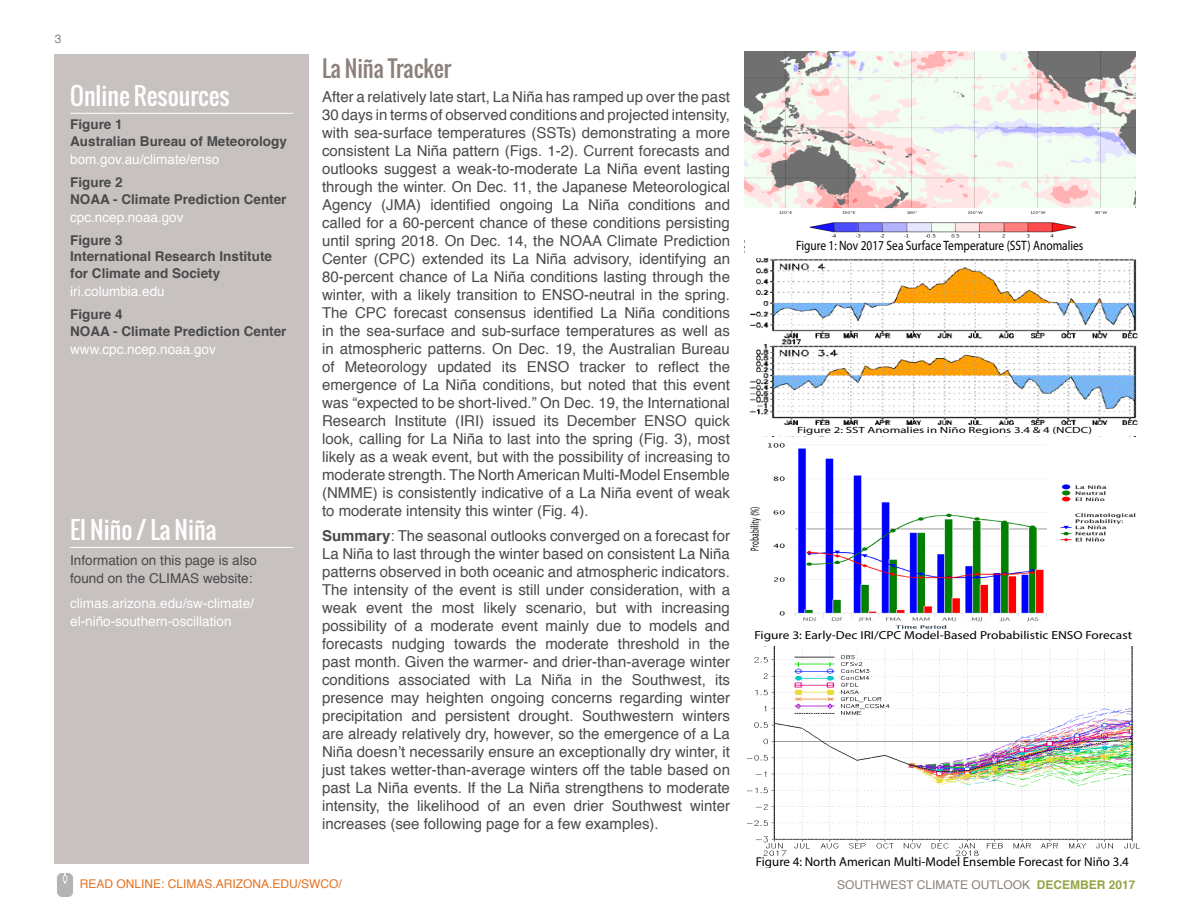
<style>
.page{position:relative;width:1188px;height:918px;background:#fff}
.page>*{position:absolute;margin:0;border:0;box-sizing:border-box;transform-origin:0 0}
.headline_white___ru{font:24px "Oswald";color:#fff}
.headline{font:22.5px "Oswald";color:#8c807a}
.body{font:15px/18px "Helvetica";color:#494a4a;text-align:justify}
.t1{font:13.65px "Myriad Pro";color:#000;scale:.84 1}
.subhead{font:700 13.5px/16.5px "Helvetica";color:#494a4a}
.body-2{font:13.5px/18px "Helvetica";color:#fff}
.body-3{font:13.5px/18px "Helvetica";color:#494a4a}
.subhead-2{font:13.5px "Helvetica";color:#fff}
.t2{font:12.9px "Myriad Pro";color:#000}
.t3{font:12px "Helvetica";color:#8c807a}
.t4{font:12px "Helvetica";color:#e4701e}
.t5{font:11.7px "Myriad Pro";color:#000;scale:1.15 1}
.t6{font:9px "Myriad Pro";color:#000;scale:1.43 1}
.s1{font-weight:700}
.s2{font-weight:700;color:#93a445}
</style>
<div class="page">
<img style="left:57px;top:874px;width:16px;height:22px">
<div style="left:54px;top:54px;width:255px;height:810px;background:#c7c1c0"></div>
<hr style="left:70px;top:113px;width:223px;height:1px;background:#fff">
<hr style="left:70px;top:547px;width:223px;height:1px;background:#fff">
<img style="left:745px;top:51px;width:390px;height:187px">
<img style="left:749px;top:259px;width:389px;height:166px">
<img style="left:749px;top:443px;width:387px;height:186px">
<img style="left:747px;top:646px;width:393px;height:210px">
<p class="t3" style="left:55px;top:30px;width:8px">3</p>
<p class="headline_white___ru" style="left:70px;top:78px;width:161px">Online Resources</p>
<p class="subhead" style="left:70px;top:117px;width:54px">Figure 1</p>
<p class="subhead" style="left:70px;top:133px;width:218px">Australian Bureau of Meteorology</p>
<p class="body-2" style="left:70px;top:151px;width:151px">bom.gov.au/climate/enso</p>
<p class="subhead" style="left:70px;top:174px;width:54px">Figure 2</p>
<p class="subhead" style="left:70px;top:191px;width:218px">NOAA - Climate Prediction Center</p>
<p class="subhead-2" style="left:70px;top:207px;width:115px">cpc.ncep.noaa.gov</p>
<p class="subhead" style="left:70px;top:232px;width:54px">Figure 3</p>
<p class="subhead" style="left:70px;top:249px;width:203px">International Research Institute for Climate and Society</p>
<p class="body-2" style="left:70px;top:283px;width:96px">iri.columbia.edu</p>
<p class="subhead" style="left:70px;top:306px;width:54px">Figure 4</p>
<p class="subhead" style="left:70px;top:323px;width:218px">NOAA - Climate Prediction Center</p>
<p class="subhead-2" style="left:70px;top:339px;width:147px">www.cpc.ncep.noaa.gov</p>
<p class="headline_white___ru" style="left:70px;top:512px;width:148px">El Niño / La Niña</p>
<p class="body-3" style="left:70px;top:552px;width:188px">Information on this page is also found on the CLIMAS website:</p>
<p class="body-2" style="left:70px;top:594px;width:185px">climas.arizona.edu/sw-climate/ el-niño-southern-oscillation</p>
<p class="headline" style="left:322px;top:51px;width:131px">La Niña Tracker</p>
<p class="body" style="left:322px;top:89px;width:410px">After a relatively late start, La Niña has ramped up over the past 30 days in terms of observed conditions and projected intensity, with sea-surface temperatures (SSTs) demonstrating a more consistent La Niña pattern (Figs. 1-2). Current forecasts and outlooks suggest a weak-to-moderate La Niña event lasting through the winter. On Dec. 11, the Japanese Meteorological Agency (JMA) identified ongoing La Niña conditions and called for a 60-percent chance of these conditions persisting until spring 2018. On Dec. 14, the NOAA Climate Prediction Center (CPC) extended its La Niña advisory, identifying an 80-percent chance of La Niña conditions lasting through the winter, with a likely transition to ENSO-neutral in the spring.<br>The CPC forecast consensus identified La Niña conditions in the sea-surface and sub-surface temperatures as well as in atmospheric patterns. On Dec. 19, the Australian Bureau of Meteorology updated its ENSO tracker to reflect the emergence of La Niña conditions, but noted that this event was “expected to be short-lived.” On Dec. 19, the International Research Institute (IRI) issued its December ENSO quick look, calling for La Niña to last into the spring (Fig. 3), most likely as a weak event, but with the possibility of increasing to moderate strength. The North American Multi-Model Ensemble (NMME) is consistently indicative of a La Niña event of weak to moderate intensity this winter (Fig. 4).</p>
<p class="body" style="left:322px;top:527px;width:410px"><span class="s1">Summary</span>: The seasonal outlooks converged on a forecast for La Niña to last through the winter based on consistent La Niña patterns observed in both oceanic and atmospheric indicators.<br>The intensity of the event is still under consideration, with a weak event the most likely scenario, but with increasing possibility of a moderate event mainly due to models and forecasts nudging towards the moderate threshold in the past month. Given the warmer- and drier-than-average winter conditions associated with La Niña in the Southwest, its presence may heighten ongoing concerns regarding winter precipitation and persistent drought. Southwestern winters are already relatively dry, however, so the emergence of a La Niña doesn’t necessarily ensure an exceptionally dry winter, it just takes wetter-than-average winters off the table based on past La Niña events. If the La Niña strengthens to moderate intensity, the likelihood of an even drier Southwest winter increases (see following page for a few examples).</p>
<p class="t4" style="left:80px;top:875px;width:264px">READ ONLINE: CLIMAS.ARIZONA.EDU/SWCO/</p>
<p class="t1" style="left:796px;top:237px;width:343px">Figure 1: Nov 2017 Sea Surface Temperature (SST) Anomalies</p>
<p class="t6" style="left:797px;top:424px;width:208px">Figure 2: SST Anomalies in Niño Regions 3.4 &amp; 4 (NCDC)</p>
<p class="t5" style="left:754px;top:628px;width:330px">Figure 3: Early-Dec IRI/CPC Model-Based Probabilistic ENSO Forecast</p>
<p class="t2" style="left:756px;top:854px;width:374px">Figure 4: North American Multi-Model Ensemble Forecast for Niño 3.4</p>
<p class="t3" style="left:837px;top:875px;width:300px">SOUTHWEST CLIMATE OUTLOOK <span class="s2">DECEMBER 2017</span></p>
</div>
